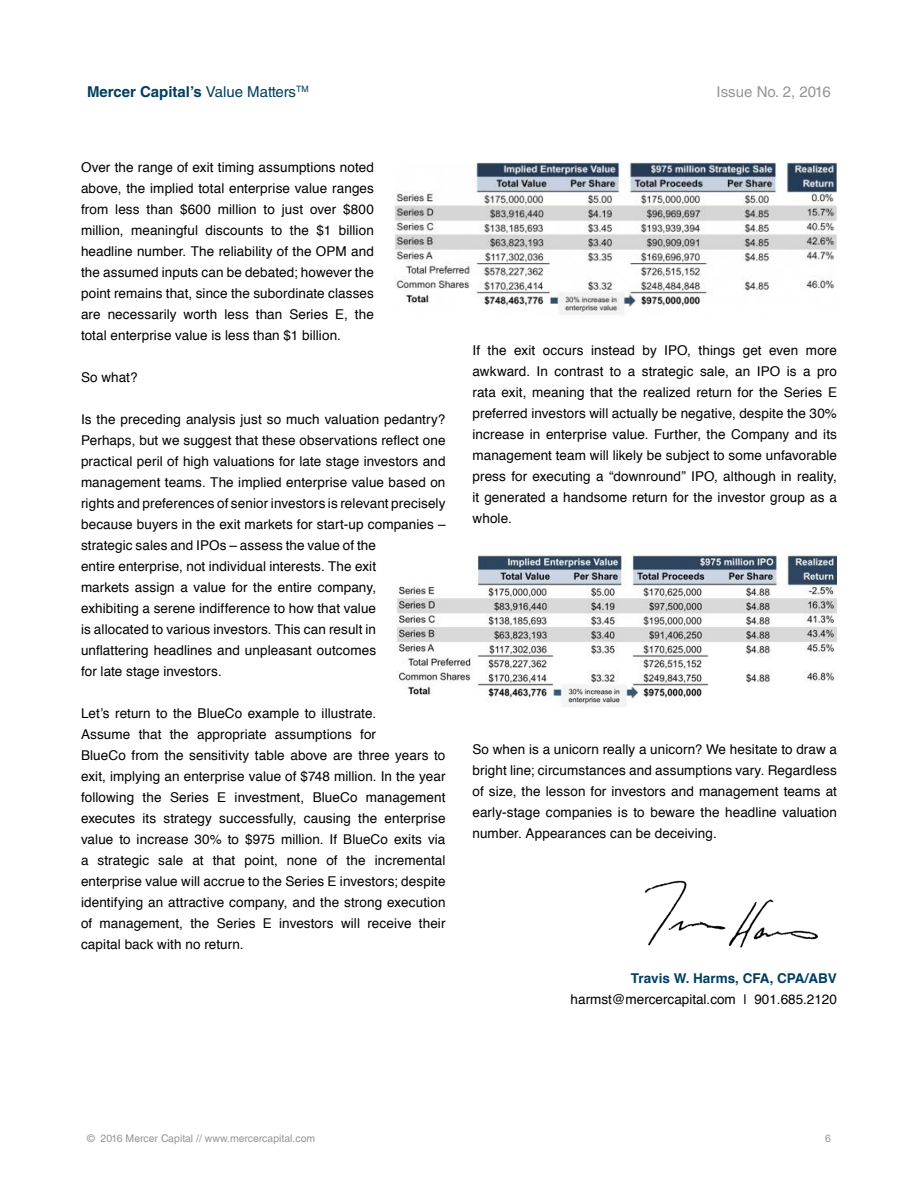
<style>
.page{position:relative;width:918px;height:1188px;background:#fff}
.page>*{position:absolute;margin:0;border:0;box-sizing:border-box;transform-origin:0 0}
.t1{font:700 15px "Helvetica LT Std";color:#003f5f}
.t2{font:15px "Helvetica LT Std";color:#939598}
.t3{font:13.5px/21px "Helvetica";letter-spacing:.01em;color:#000;text-align:justify}
.t4{font:700 13.5px "Helvetica";color:#003f5f}
.t5{font:10.5px "Helvetica LT Std";color:#939598}
.s1{font-weight:400}
</style>
<div class="page">
<img style="left:396px;top:555px;width:441px;height:153px">
<img style="left:394px;top:162px;width:443px;height:153px">
<img style="left:645px;top:880px;width:173px;height:68px">
<p class="t1" style="left:87px;top:82px;width:223px">Mercer Capital’s <span class="s1">Value Matters</span><sup>TM</sup></p>
<p class="t2" style="left:717px;top:83px;width:116px">Issue No. 2, 2016</p>
<p class="t3" style="left:81px;top:157px;width:294px">Over the range of exit timing assumptions noted above, the implied total enterprise value ranges from less than $600 million to just over $800 million, meaningful discounts to the $1 billion headline number. The reliability of the OPM and the assumed inputs can be debated; however the point remains that, since the subordinate classes are necessarily worth less than Series E, the total enterprise value is less than $1 billion.</p>
<p class="t3" style="left:81px;top:367px;width:58px">So what?</p>
<p class="t3" style="left:81px;top:409px;width:366px;text-align:left">Is the preceding analysis just so much valuation pedantry?<br>Perhaps, but we suggest that these observations reflect one practical peril of high valuations for late stage investors and management teams. The implied enterprise value based on rights and preferences of senior investors is relevant precisely because buyers in the exit markets for start-up companies – strategic sales and IPOs – assess the value of the<br>entire enterprise, not individual interests. The exit<br>markets assign a value for the entire company,<br>exhibiting a serene indifference to how that value<br>is allocated to various investors. This can result in unflattering headlines and unpleasant outcomes<br>for late stage investors.</p>
<p class="t3" style="left:81px;top:703px;width:366px;text-align:left">Let’s return to the BlueCo example to illustrate.<br>Assume that the appropriate assumptions for<br>BlueCo from the sensitivity table above are three years to exit, implying an enterprise value of $748 million. In the year following the Series E investment, BlueCo management executes its strategy successfully, causing the enterprise value to increase 30% to $975 million. If BlueCo exits via a strategic sale at that point, none of the incremental enterprise value will accrue to the Series E investors; despite identifying an attractive company, and the strong execution of management, the Series E investors will receive their capital back with no return.</p>
<p class="t3" style="left:472px;top:340px;width:366px">If the exit occurs instead by IPO, things get even more awkward. In contrast to a strategic sale, an IPO is a pro rata exit, meaning that the realized return for the Series E preferred investors will actually be negative, despite the 30% increase in enterprise value. Further, the Company and its management team will likely be subject to some unfavorable press for executing a “downround” IPO, although in reality, it generated a handsome return for the investor group as a whole.</p>
<p class="t3" style="left:472px;top:739px;width:366px">So when is a unicorn really a unicorn? We hesitate to draw a bright line; circumstances and assumptions vary. Regardless of size, the lesson for investors and management teams at early-stage companies is to beware the headline valuation number. Appearances can be deceiving.</p>
<p class="t4" style="left:631px;top:967px;width:208px">Travis W. Harms, CFA, CPA/ABV</p>
<p class="t3" style="left:571px;top:989px;width:268px">harmst@mercercapital.com | 901.685.2120</p>
<p class="t5" style="left:87px;top:1132px;width:230px">© 2016 Mercer Capital // www.mercercapital.com</p>
<p class="t5" style="left:825px;top:1132px;width:7px">6</p>
</div>
